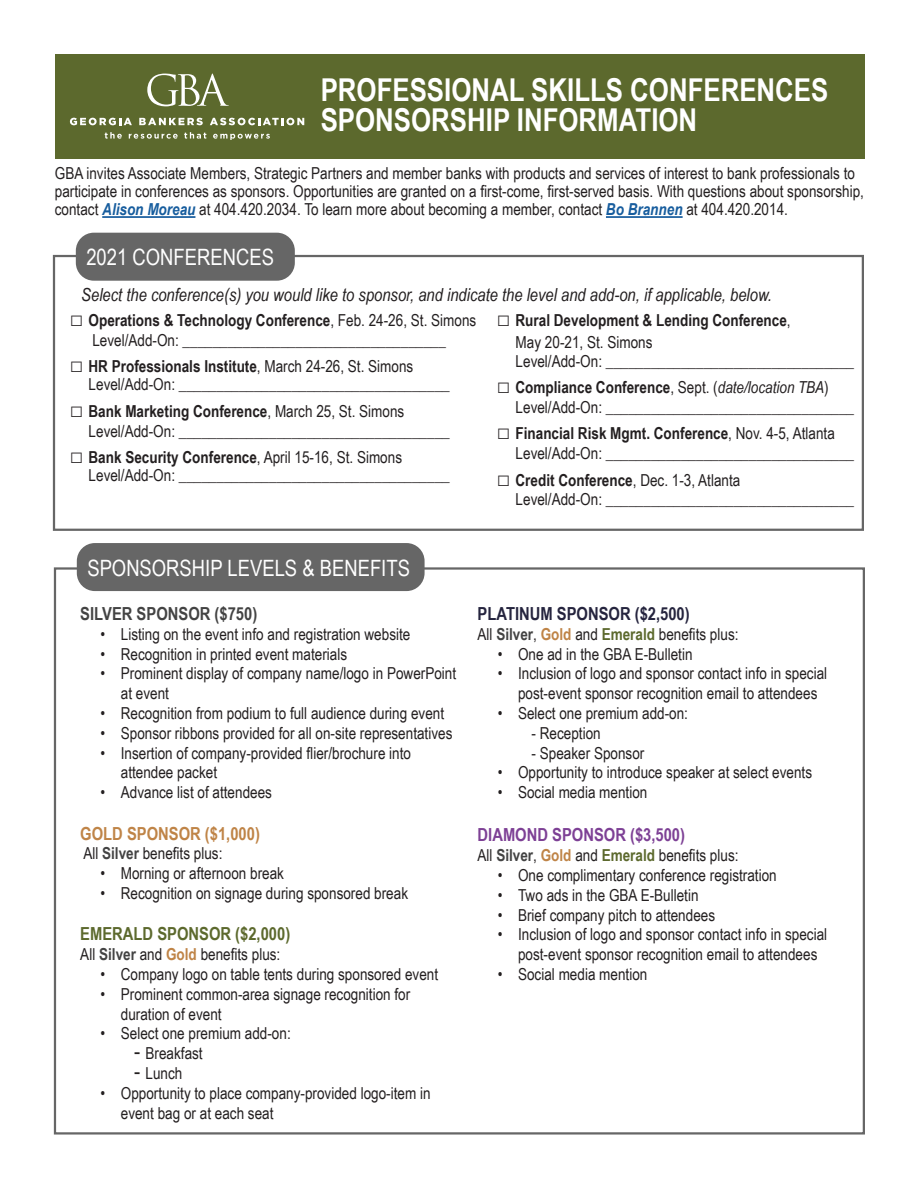
<style>
.page{position:relative;width:918px;height:1188px;background:#fff}
.page>*{position:absolute;margin:0;border:0;box-sizing:border-box;transform-origin:0 0}
.t1{font:700 31.5px "Arial Narrow";color:#fff}
.Headers{font:22.5px "Arial Narrow";color:#fff}
.Top_Body_Text{font:italic 18px "Arial Narrow";color:#231f20}
.Sponsor_Level{font:700 18px "Arial Narrow";color:#25243e}
.Body{font:700 18px "Arial Narrow";color:#5c692d}
.Body-2{font:700 18px "Arial Narrow";color:#7d4095}
.Sponsor_Level-2{font:700 18px "Arial Narrow";color:#434343}
.Body-3{font:700 18px "Arial Narrow";color:#bf8447}
.Body_Text{font:16.5px/19.8px "Arial Narrow";color:#231f20}
.Sponsor_Level-3{font:16.5px "Arial Narrow";color:#231f20}
.Body-4{font:700 16.5px "Arial Narrow";color:#231f20}
.Body-5{font:16.5px "Arial Narrow";color:#231f20}
.Sponsor_Level-4{font:700 16.5px/21.6px "Arial Narrow";color:#231f20}
.s1{font-weight:700;font-style:italic;color:#175d9e}
.s2{font-weight:400;font-size:22.5px}
.s3{font-weight:400}
.s4{font-weight:400;font-style:italic}
.s5{font-weight:700;color:#434343}
.s6{font-weight:700;color:#bf8447}
.s7{font-size:22.5px}
.s8{font-weight:700;color:#5c692d}
</style>
<div class="page">
<hr style="left:102px;top:216px;width:93px;height:2px;background:#175d9e">
<hr style="left:606px;top:216px;width:77px;height:2px;background:#175d9e">
<div style="left:77px;top:543px;width:348px;height:48px;background:#666;border-radius:18px"></div>
<div style="left:55px;top:54px;width:810px;height:104px;background:#5c692d"></div>
<svg style="left:147px;top:74px;width:82px;height:32px"></svg>
<svg style="left:105px;top:132px;width:17px;height:7px"></svg>
<svg style="left:129px;top:134px;width:49px;height:5px"></svg>
<svg style="left:184px;top:132px;width:22px;height:7px"></svg>
<svg style="left:213px;top:134px;width:57px;height:6px"></svg>
<svg style="left:70px;top:118px;width:62px;height:7px"></svg>
<svg style="left:139px;top:118px;width:64px;height:7px"></svg>
<svg style="left:210px;top:118px;width:94px;height:7px"></svg>
<div style="left:53px;top:255px;width:811px;height:276px;border:2px solid #666"></div>
<div style="left:76px;top:233px;width:219px;height:48px;background:#666;border-radius:18px"></div>
<p class="t1" style="left:321px;top:66px;width:509px">PROFESSIONAL SKILLS CONFERENCES</p>
<p class="t1" style="left:321px;top:96px;width:378px">SPONSORSHIP INFORMATION</p>
<p class="Body_Text" style="left:55px;top:164px;width:811px;line-height:18px">GBA invites Associate Members, Strategic Partners and member banks with products and services of interest to bank professionals to participate in conferences as sponsors. Opportunities are granted on a first-come, first-served basis. With questions about sponsorship, contact <span class="s1">Alison Moreau</span> at 404.420.2034. To learn more about becoming a member, contact <span class="s1">Bo Brannen</span> at 404.420.2014.</p>
<p class="Headers" style="left:86px;top:241px;width:189px">2021 CONFERENCES</p>
<p class="Top_Body_Text" style="left:81px;top:282px;width:692px">Select the conference(s) you would like to sponsor, and indicate the level and add-on, if applicable, below.</p>
<p class="Sponsor_Level-4" style="left:70px;top:309px;width:408px"><span class="s2">□</span> Operations &amp; Technology Conference<span class="s3">, Feb. 24-26, St. Simons</span></p>
<p class="Sponsor_Level-3" style="left:92px;top:328px;width:355px">Level/Add-On: ___________________________________</p>
<p class="Body-4" style="left:70px;top:354px;width:345px"><span class="s2">□</span> HR Professionals Institute<span class="s3">, March 24-26, St. Simons</span></p>
<p class="Sponsor_Level-3" style="left:89px;top:372px;width:363px">Level/Add-On: ____________________________________</p>
<p class="Body-4" style="left:70px;top:399px;width:336px"><span class="s2">□</span> Bank Marketing Conference<span class="s3">, March 25, St. Simons</span></p>
<p class="Sponsor_Level-3" style="left:89px;top:419px;width:363px">Level/Add-On: ____________________________________</p>
<p class="Body-4" style="left:70px;top:445px;width:334px"><span class="s2">□</span> Bank Security Conference<span class="s3">, April 15-16, St. Simons</span></p>
<p class="Sponsor_Level-3" style="left:89px;top:463px;width:363px">Level/Add-On: ____________________________________</p>
<p class="Headers" style="left:87px;top:551px;width:324px">SPONSORSHIP LEVELS &amp; BENEFITS</p>
<p class="Sponsor_Level-4" style="left:516px;top:309px;width:277px;text-indent:-19px"><span class="s2">□</span> Rural Development &amp; Lending Conference<span class="s3">,<br>May 20-21, St. Simons</span></p>
<p class="Sponsor_Level-3" style="left:516px;top:350px;width:340px">Level/Add-On: _________________________________</p>
<p class="Sponsor_Level-4" style="left:497px;top:376px;width:334px"><span class="s2">□</span> Compliance Conference<span class="s3">, Sept. (</span><span class="s4">date/location TBA</span><span class="s3">)</span></p>
<p class="Sponsor_Level-3" style="left:516px;top:395px;width:340px">Level/Add-On: _________________________________</p>
<p class="Body-4" style="left:497px;top:421px;width:340px"><span class="s2">□</span> Financial Risk Mgmt. Conference<span class="s3">, Nov. 4-5, Atlanta</span></p>
<p class="Sponsor_Level-3" style="left:516px;top:441px;width:340px">Level/Add-On: _________________________________</p>
<p class="Body-4" style="left:497px;top:467px;width:245px"><span class="s2">□</span> Credit Conference<span class="s3">, Dec. 1-3, Atlanta</span></p>
<p class="Sponsor_Level-3" style="left:516px;top:488px;width:340px">Level/Add-On: _________________________________</p>
<p class="Sponsor_Level-2" style="left:80px;top:600px;width:178px">SILVER SPONSOR ($750)</p>
<p class="Body_Text" style="left:101px;top:623px;width:311px">• Listing on the event info and registration website</p>
<p class="Body_Text" style="left:101px;top:643px;width:248px">• Recognition in printed event materials</p>
<p class="Body_Text" style="left:121px;top:663px;width:337px;text-indent:-20px">• Prominent display of company name/logo in PowerPoint at event</p>
<p class="Body_Text" style="left:101px;top:703px;width:345px">• Recognition from podium to full audience during event</p>
<p class="Body_Text" style="left:101px;top:722px;width:353px">• Sponsor ribbons provided for all on-site representatives</p>
<p class="Body_Text" style="left:121px;top:742px;width:292px;text-indent:-20px">• Insertion of company-provided flier/brochure into attendee packet</p>
<p class="Body_Text" style="left:101px;top:782px;width:173px">• Advance list of attendees</p>
<p class="Body-3" style="left:80px;top:820px;width:181px">GOLD SPONSOR ($1,000)</p>
<p class="Body-5" style="left:83px;top:841px;width:141px">All <span class="s5">Silver</span> benefits plus:</p>
<p class="Body_Text" style="left:101px;top:863px;width:185px">• Morning or afternoon break</p>
<p class="Body_Text" style="left:101px;top:883px;width:309px">• Recognition on signage during sponsored break</p>
<p class="Body" style="left:80px;top:920px;width:211px">EMERALD SPONSOR ($2,000)</p>
<p class="Body-5" style="left:80px;top:942px;width:202px">All <span class="s5">Silver</span> and <span class="s6">Gold</span> benefits plus:</p>
<p class="Body_Text" style="left:101px;top:964px;width:339px">• Company logo on table tents during sponsored event</p>
<p class="Body_Text" style="left:121px;top:983px;width:291px;text-indent:-20px">• Prominent common-area signage recognition for duration of event</p>
<p class="Body_Text" style="left:101px;top:1023px;width:192px">• Select one premium add-on:</p>
<p class="Body-5" style="left:134px;top:1041px;width:70px"><span class="s7">-</span> Breakfast</p>
<p class="Body-5" style="left:134px;top:1061px;width:50px"><span class="s7">-</span> Lunch</p>
<p class="Body_Text" style="left:121px;top:1082px;width:311px;text-indent:-20px">• Opportunity to place company-provided logo-item in event bag or at each seat</p>
<p class="Sponsor_Level" style="left:478px;top:600px;width:214px">PLATINUM SPONSOR ($2,500)</p>
<p class="Body-5" style="left:478px;top:622px;width:262px">All <span class="s5">Silver</span>, <span class="s6">Gold</span> and <span class="s8">Emerald</span> benefits plus:</p>
<p class="Body_Text" style="left:498px;top:643px;width:196px">• One ad in the GBA E-Bulletin</p>
<p class="Body_Text" style="left:518px;top:663px;width:311px;text-indent:-20px">• Inclusion of logo and sponsor contact info in special post-event sponsor recognition email to attendees</p>
<p class="Body_Text" style="left:498px;top:703px;width:192px">• Select one premium add-on:</p>
<p class="Body-5" style="left:532px;top:721px;width:71px">- Reception</p>
<p class="Body-5" style="left:532px;top:741px;width:114px">- Speaker Sponsor</p>
<p class="Body_Text" style="left:498px;top:762px;width:316px">• Opportunity to introduce speaker at select events</p>
<p class="Body_Text" style="left:498px;top:782px;width:151px">• Social media mention</p>
<p class="Body-2" style="left:478px;top:821px;width:209px">DIAMOND SPONSOR ($3,500)</p>
<p class="Body-5" style="left:478px;top:843px;width:262px">All <span class="s5">Silver</span>, <span class="s6">Gold</span> and <span class="s8">Emerald</span> benefits plus:</p>
<p class="Body_Text" style="left:498px;top:865px;width:280px">• One complimentary conference registration</p>
<p class="Body_Text" style="left:498px;top:884px;width:202px">• Two ads in the GBA E-Bulletin</p>
<p class="Body_Text" style="left:498px;top:904px;width:219px">• Brief company pitch to attendees</p>
<p class="Body_Text" style="left:518px;top:924px;width:311px;text-indent:-20px">• Inclusion of logo and sponsor contact info in special post-event sponsor recognition email to attendees</p>
<p class="Body_Text" style="left:498px;top:964px;width:151px">• Social media mention</p>
</div>
